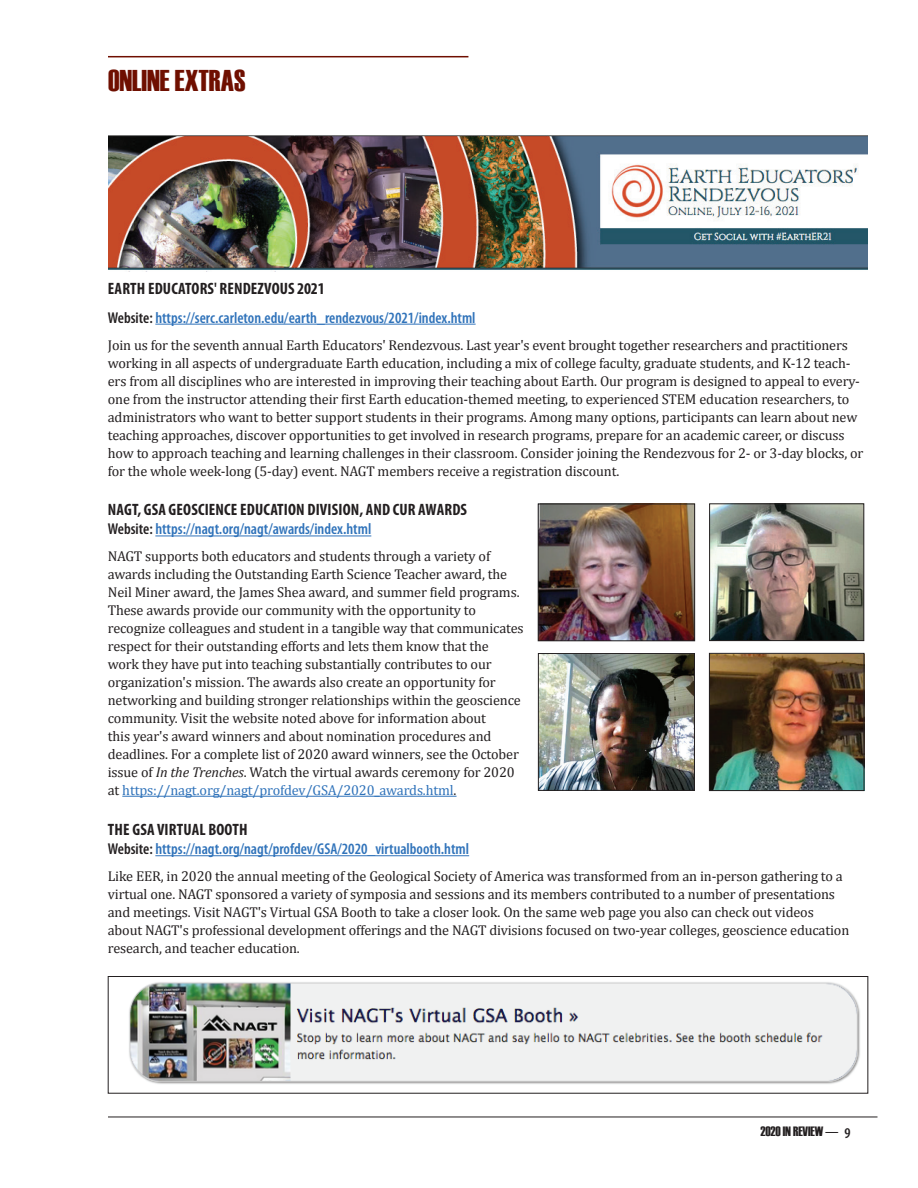
<style>
.page{position:relative;width:918px;height:1188px;background:#fff}
.page>*{position:absolute;margin:0;border:0;box-sizing:border-box;transform-origin:0 0}
.t1{font:30px "Haettenschweiler";color:#6f0f00}
.t2{font:700 condensed 16.5px "Myriad Pro";letter-spacing:.01em;color:#231f20}
.t3{font:600 condensed 15.75px "Myriad Pro";color:#3073ba}
.t4{font:14.25px/18px "Cambria";letter-spacing:-.01em;color:#231f20}
.t5{font:13.5px "Haettenschweiler";letter-spacing:-.01em;color:#231f20}
.s1{color:#231f20}
.s2{font-style:italic}
.s3{color:#3073ba}
.s4{font-family:"Myriad Pro";font-weight:600;font-stretch:condensed}
.s5{font-family:"Myriad Pro";font-weight:600;font-stretch:condensed;font-size:15px}
</style>
<div class="page">
<hr style="left:108px;top:56px;width:360px;height:1px;background:#6f0f00">
<img style="left:108px;top:135px;width:760px;height:135px">
<hr style="left:155px;top:324px;width:321px;height:1px;background:#3073ba">
<hr style="left:155px;top:536px;width:216px;height:1px;background:#3073ba">
<hr style="left:122px;top:796px;width:335px;height:1px;background:#3073ba">
<hr style="left:155px;top:855px;width:314px;height:1px;background:#3073ba">
<img style="left:129px;top:982px;width:731px;height:102px">
<div style="left:108px;top:976px;width:760px;height:117px;border:1px solid #231f20"></div>
<img style="left:540px;top:655px;width:153px;height:134px">
<div style="left:538px;top:653px;width:157px;height:138px;border:1px solid #231f20"></div>
<img style="left:711px;top:506px;width:151px;height:133px">
<div style="left:709px;top:504px;width:155px;height:137px;border:1px solid #231f20"></div>
<img style="left:540px;top:506px;width:153px;height:133px">
<div style="left:538px;top:504px;width:157px;height:137px;border:1px solid #231f20"></div>
<img style="left:711px;top:655px;width:151px;height:134px">
<div style="left:709px;top:653px;width:155px;height:138px;border:1px solid #231f20"></div>
<hr style="left:108px;top:1117px;width:770px;height:1px;background:#231f20">
<h1 class="t1" style="left:108px;top:64px;width:139px">ONLINE EXTRAS</h1>
<p class="t2" style="left:108px;top:278px;width:218px">EARTH EDUCATORS' RENDEZVOUS 2021</p>
<p class="t3" style="left:108px;top:309px;width:369px"><span class="s1">Website:</span> https://serc.carleton.edu/earth_rendezvous/2021/index.html</p>
<p class="t4" style="left:108px;top:336px;width:757px">Join us for the seventh annual Earth Educators' Rendezvous. Last year's event brought together researchers and practitioners working in all aspects of undergraduate Earth education, including a mix of college faculty, graduate students, and K-12 teach&shy;ers from all disciplines who are interested in improving their teaching about Earth. Our program is designed to appeal to every&shy;one from the instructor attending their first Earth education-themed meeting, to experienced STEM education researchers, to administrators who want to better support students in their programs. Among many options, participants can learn about new teaching approaches, discover opportunities to get involved in research programs, prepare for an academic career, or discuss how to approach teaching and learning challenges in their classroom. Consider joining the Rendezvous for 2- or 3-day blocks, or for the whole week-long (5-day) event. NAGT members receive a registration discount.</p>
<p class="t2" style="left:108px;top:499px;width:361px">NAGT, GSA GEOSCIENCE EDUCATION DIVISION, AND CUR AWARDS</p>
<p class="t3" style="left:108px;top:521px;width:265px"><span class="s1">Website:</span> https://nagt.org/nagt/awards/index.html</p>
<p class="t4" style="left:108px;top:547px;width:417px">NAGT supports both educators and students through a variety of awards including the Outstanding Earth Science Teacher award, the Neil Miner award, the James Shea award, and summer field programs.<br>These awards provide our community with the opportunity to recognize colleagues and student in a tangible way that communicates respect for their outstanding efforts and lets them know that the<br>work they have put into teaching substantially contributes to our organization's mission. The awards also create an opportunity for networking and building stronger relationships within the geoscience community. Visit the website noted above for information about<br>this year's award winners and about nomination procedures and deadlines. For a complete list of 2020 award winners, see the October issue of <span class="s2">In the Trenches</span>. Watch the virtual awards ceremony for 2020 at <span class="s3">https://nagt.org/nagt/profdev/GSA/2020_awards.html</span>.</p>
<p class="t2" style="left:108px;top:819px;width:141px">THE GSA VIRTUAL BOOTH</p>
<p class="t3" style="left:108px;top:840px;width:363px"><span class="s1">Website:</span> https://nagt.org/nagt/profdev/GSA/2020_virtualbooth.html</p>
<p class="t4" style="left:108px;top:867px;width:743px">Like EER, in 2020 the annual meeting of the Geological Society of America was transformed from an in-person gathering to a virtual one. NAGT sponsored a variety of symposia and sessions and its members contributed to a number of presentations and meetings. Visit NAGT's Virtual GSA Booth to take a closer look. On the same web page you also can check out videos about NAGT's professional development offerings and the NAGT divisions focused on two-year colleges, geoscience education research, and teacher education.</p>
<p class="t5" style="left:761px;top:1124px;width:91px">2020 IN REVIEW <span class="s4">—</span> <span class="s5">9</span></p>
</div>
